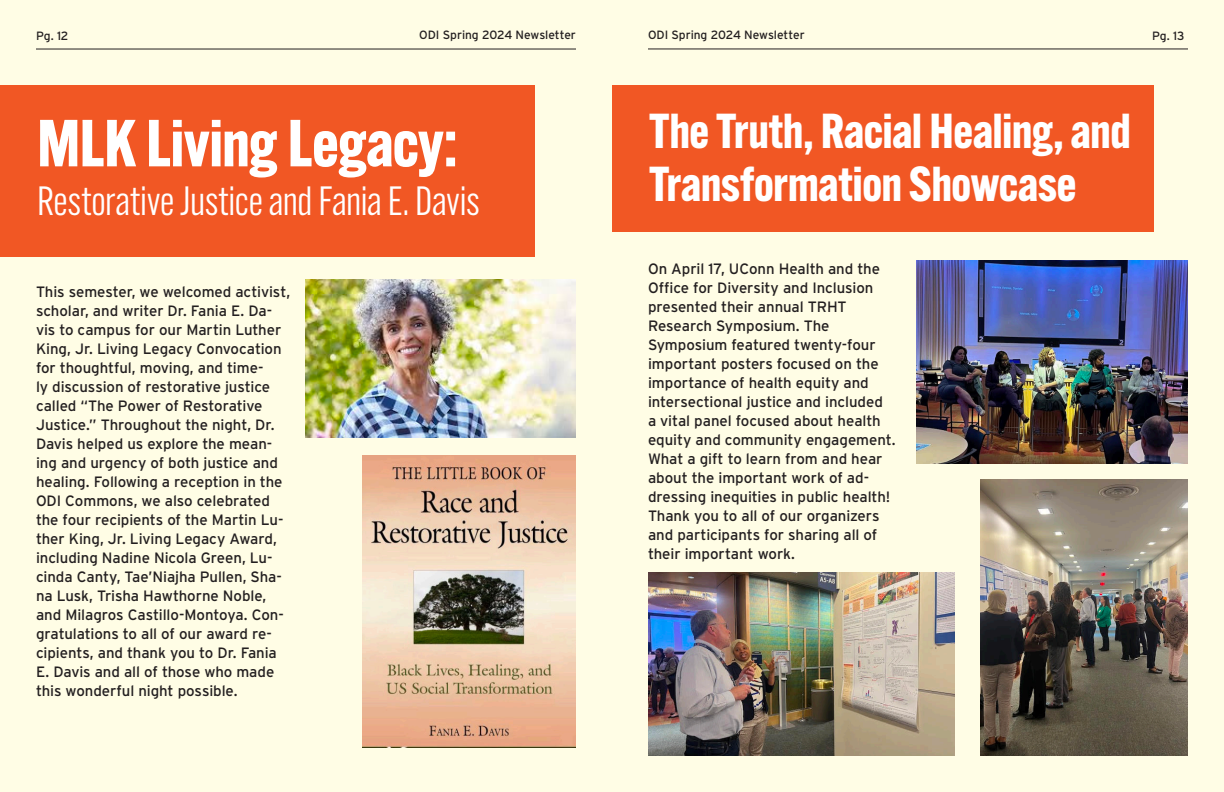
<style>
.page{position:relative;width:1224px;height:792px;background:#fffde5}
.page>*{position:absolute;margin:0;border:0;box-sizing:border-box;transform-origin:0 0}
.t1{font:700 65px "Alternate Gothic ATF";letter-spacing:-.01em;color:#fff}
.t2{font:700 48px/53px "Alternate Gothic ATF";letter-spacing:-.01em;color:#fff}
.t3{font:40px "Alternate Gothic ATF";letter-spacing:-.005em;color:#fff}
.t4{font:15px/19px "Interstate";letter-spacing:-.005em;color:#231f20}
.t5{font:12px "Interstate";letter-spacing:-.005em;color:#231f20}
</style>
<div class="page">
<hr style="left:648px;top:48px;width:540px;height:1px;background:#231f20">
<hr style="left:36px;top:49px;width:540px;height:1px;background:#231f20">
<div style="left:0;top:85px;width:534px;height:172px;background:#f15724"></div>
<div style="left:612px;top:85px;width:541px;height:147px;background:#f15724"></div>
<img style="left:305px;top:279px;width:271px;height:158px">
<img style="left:363px;top:455px;width:213px;height:292px">
<img style="left:916px;top:260px;width:272px;height:204px">
<img style="left:981px;top:480px;width:207px;height:276px">
<img style="left:648px;top:572px;width:307px;height:184px">
<p class="t5" style="left:36px;top:29px;width:34px">Pg. 12</p>
<p class="t5" style="left:419px;top:28px;width:158px">ODI Spring 2024 Newsletter</p>
<p class="t5" style="left:648px;top:28px;width:158px">ODI Spring 2024 Newsletter</p>
<p class="t5" style="left:1152px;top:29px;width:34px">Pg. 13</p>
<p class="t1" style="left:37px;top:102px;width:422px">MLK Living Legacy:</p>
<p class="t3" style="left:37px;top:177px;width:444px">Restorative Justice and Fania E. Davis</p>
<p class="t4" style="left:36px;top:282px;width:256px">This semester, we welcomed activist, scholar, and writer Dr. Fania E. Da&shy;vis to campus for our Martin Luther King, Jr. Living Legacy Convocation for thoughtful, moving, and time-<br>ly discussion of restorative justice called “The Power of Restorative Justice.” Throughout the night, Dr.<br>Davis helped us explore the mean&shy;ing and urgency of both justice and healing. Following a reception in the ODI Commons, we also celebrated the four recipients of the Martin Lu&shy;ther King, Jr. Living Legacy Award, including Nadine Nicola Green, Lu&shy;cinda Canty, Tae’Niajha Pullen, Sha&shy;na Lusk, Trisha Hawthorne Noble, and Milagros Castillo-Montoya. Con&shy;gratulations to all of our award re&shy;cipients, and thank you to Dr. Fania E. Davis and all of those who made this wonderful night possible.</p>
<p class="t2" style="left:649px;top:104px;width:484px">The Truth, Racial Healing, and<br>Transformation Showcase</p>
<p class="t4" style="left:648px;top:259px;width:234px">On April 17, UConn Health and the<br>Office for Diversity and Inclusion presented their annual TRHT</p>
<p class="t4" style="left:648px;top:316px;width:183px">Research Symposium. The</p>
<p class="t4" style="left:648px;top:335px;width:229px">Symposium featured twenty-four</p>
<p class="t4" style="left:648px;top:354px;width:249px">important posters focused on the importance of health equity and intersectional justice and included<br>a vital panel focused about health equity and community engagement.<br>What a gift to learn from and hear about the important work of ad&shy;dressing inequities in public health!<br>Thank you to all of our organizers and participants for sharing all of their important work.</p>
</div>
